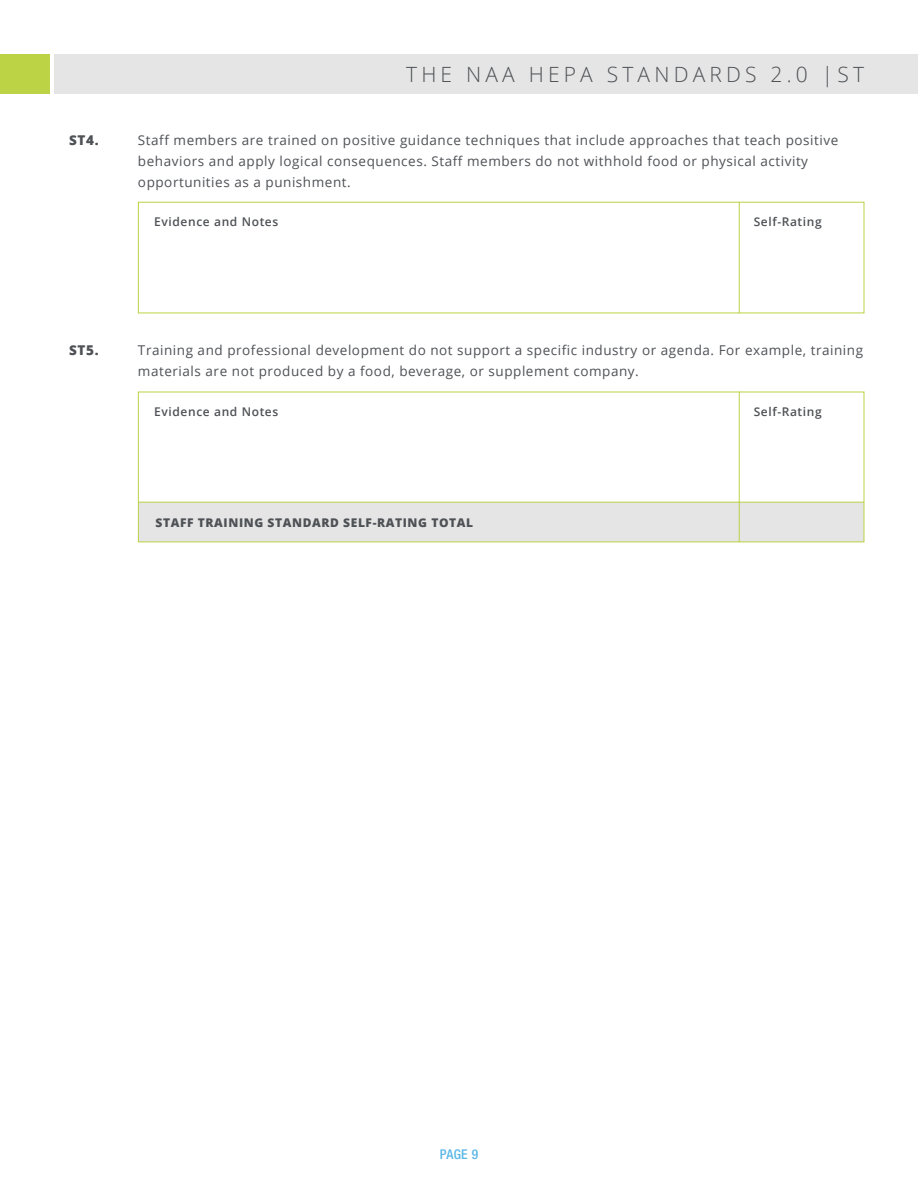
<style>
.page{position:relative;width:918px;height:1188px;background:#fff}
.page>*{position:absolute;margin:0;border:0;box-sizing:border-box;transform-origin:0 0}
.t1{font:300 21px "Open Sans";letter-spacing:.2em;color:#4e5155}
.t2{font:13.5px/21px "Open Sans";letter-spacing:.04em;color:#4e5155}
.t3{font:800 13.5px "Open Sans";letter-spacing:.05em;color:#4e5155}
.t4{font:500 condensed 13.5px "Helvetica Neue LT Std";color:#5cb7e7}
.t5{font:600 12px "Open Sans";letter-spacing:.05em;color:#4e5155}
.t6{font:800 12px "Open Sans";letter-spacing:.05em;color:#4e5155}
</style>
<div class="page">
<div style="left:138px;top:202px;width:726px;height:111px;border:1px solid #bbd345"></div>
<hr style="left:739px;top:202px;width:1px;height:111px;background:#bbd345">
<div style="left:0;top:54px;width:50px;height:39px;background:#bbd345"></div>
<div style="left:54px;top:54px;width:864px;height:39px;background:#e5e5e5"></div>
<div style="left:138px;top:502px;width:726px;height:40px;background:#e5e5e5"></div>
<hr style="left:739px;top:392px;width:1px;height:150px;background:#bbd345">
<hr style="left:138px;top:502px;width:726px;height:1px;background:#bbd345">
<p class="t3" style="left:69px;top:130px;width:31px">ST4.</p>
<h1 class="t1" style="left:406px;top:60px;width:459px">THE NAA HEPA STANDARDS 2.0 |ST</h1>
<p class="t2" style="left:138px;top:130px;width:702px">Staff members are trained on positive guidance techniques that include approaches that teach positive behaviors and apply logical consequences. Staff members do not withhold food or physical activity opportunities as a punishment.</p>
<p class="t5" style="left:154px;top:213px;width:126px">Evidence and Notes</p>
<p class="t5" style="left:754px;top:213px;width:70px">Self-Rating</p>
<p class="t3" style="left:69px;top:340px;width:31px">ST5.</p>
<p class="t2" style="left:138px;top:340px;width:727px">Training and professional development do not support a specific industry or agenda. For example, training materials are not produced by a food, beverage, or supplement company.</p>
<p class="t5" style="left:154px;top:403px;width:126px">Evidence and Notes</p>
<p class="t5" style="left:754px;top:403px;width:70px">Self-Rating</p>
<p class="t6" style="left:156px;top:513px;width:319px">STAFF TRAINING STANDARD SELF-RATING TOTAL</p>
<p class="t4" style="left:440px;top:1147px;width:40px">PAGE 9</p>
</div>
